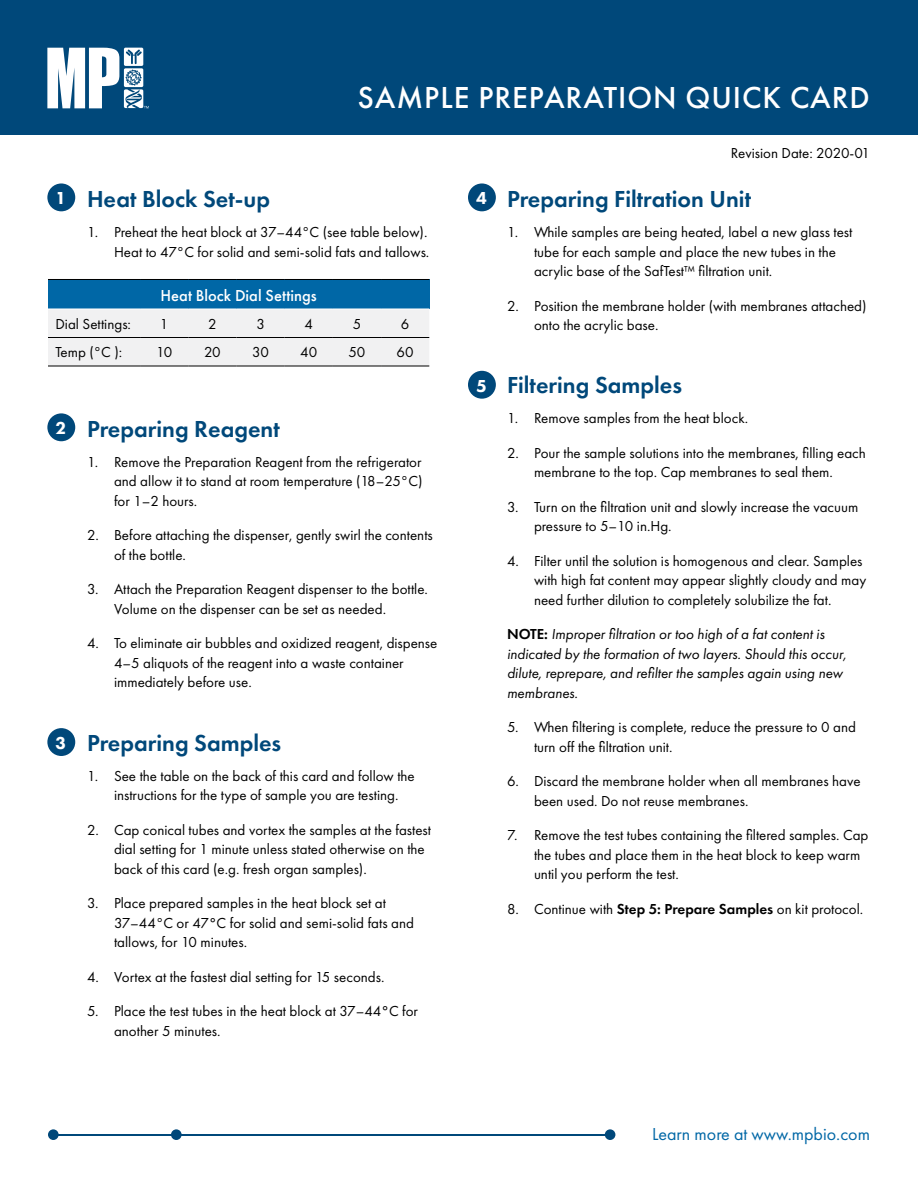
<style>
.page{position:relative;width:918px;height:1188px;background:#fff}
.page>*{position:absolute;margin:0;border:0;box-sizing:border-box;transform-origin:0 0}
.t1{font:500 31.5px "Futura PT";letter-spacing:.03em;color:#fff}
.t2{font:600 24px "Futura PT";color:#00487a}
.t3{font:18px "Futura PT";color:#0067a6}
.t4{font:800 18px "Futura PT";color:#fff}
.t5{font:500 16.5px "Futura PT";color:#fff}
.t6{font:15px/19.5px "Futura PT";color:#000}
.t7{font:italic 15px/19.5px "Futura PT";color:#000}
.s1{font-weight:500}
.s2{font-weight:600;font-style:normal}
.s3{font-weight:600}
</style>
<div class="page">
<div style="left:0;top:0;width:918px;height:135px;background:#00487a"></div>
<svg style="left:47px;top:48px;width:102px;height:60px"></svg>
<div style="left:48px;top:1129px;width:11px;height:11px;background:#00487a;border-radius:50%"></div>
<div style="left:605px;top:1129px;width:10px;height:11px;background:#00487a;border-radius:50%"></div>
<div style="left:171px;top:1129px;width:11px;height:11px;background:#00487a;border-radius:50%"></div>
<hr style="left:54px;top:1134px;width:555px;height:2px;background:#00487a">
<div style="left:47px;top:183px;width:28px;height:28px;background:#00487a;border-radius:50%"></div>
<div style="left:48px;top:279px;width:381px;height:30px;background:#0067a6"></div>
<div style="left:48px;top:310px;width:381px;height:56px;background:#f1f1f2"></div>
<hr style="left:48px;top:279px;width:92px;height:1px;background:#000">
<hr style="left:140px;top:279px;width:48px;height:1px;background:#000">
<hr style="left:188px;top:279px;width:49px;height:1px;background:#000">
<hr style="left:237px;top:279px;width:48px;height:1px;background:#000">
<hr style="left:285px;top:279px;width:48px;height:1px;background:#000">
<hr style="left:333px;top:279px;width:48px;height:1px;background:#000">
<hr style="left:381px;top:279px;width:48px;height:1px;background:#000">
<hr style="left:48px;top:337px;width:92px;height:1px;background:#000">
<hr style="left:140px;top:337px;width:48px;height:1px;background:#000">
<hr style="left:188px;top:337px;width:49px;height:1px;background:#000">
<hr style="left:237px;top:337px;width:48px;height:1px;background:#000">
<hr style="left:285px;top:337px;width:48px;height:1px;background:#000">
<hr style="left:333px;top:337px;width:48px;height:1px;background:#000">
<hr style="left:381px;top:337px;width:48px;height:1px;background:#000">
<hr style="left:48px;top:366px;width:92px;height:1px;background:#000">
<hr style="left:140px;top:366px;width:48px;height:1px;background:#000">
<hr style="left:188px;top:366px;width:49px;height:1px;background:#000">
<hr style="left:237px;top:366px;width:48px;height:1px;background:#000">
<hr style="left:285px;top:366px;width:48px;height:1px;background:#000">
<hr style="left:333px;top:366px;width:48px;height:1px;background:#000">
<hr style="left:381px;top:366px;width:48px;height:1px;background:#000">
<div style="left:47px;top:413px;width:28px;height:28px;background:#00487a;border-radius:50%"></div>
<div style="left:468px;top:183px;width:28px;height:28px;background:#00487a;border-radius:50%"></div>
<div style="left:468px;top:371px;width:28px;height:28px;background:#00487a;border-radius:50%"></div>
<div style="left:47px;top:728px;width:28px;height:28px;background:#00487a;border-radius:50%"></div>
<h1 class="t1" style="left:358px;top:79px;width:514px">SAMPLE PREPARATION QUICK CARD</h1>
<p class="t4" style="left:55px;top:187px;width:12px">1</p>
<h2 class="t2" style="left:87px;top:184px;width:185px">Heat Block Set-up</h2>
<p class="t6" style="left:87px;top:222px;width:344px;text-align:right">1. Preheat the heat block at 37–44°C (see table below).<br>Heat to 47°C for solid and semi-solid fats and tallows.</p>
<p class="t5" style="left:161px;top:285px;width:158px">Heat Block Dial Settings</p>
<p class="t6" style="left:56px;top:314px;width:77px">Dial Settings:</p>
<p class="t6" style="left:160px;top:314px;width:10px">1</p>
<p class="t6" style="left:208px;top:314px;width:10px">2</p>
<p class="t6" style="left:256px;top:314px;width:10px">3</p>
<p class="t6" style="left:305px;top:314px;width:10px">4</p>
<p class="t6" style="left:353px;top:314px;width:10px">5</p>
<p class="t6" style="left:401px;top:314px;width:10px">6</p>
<p class="t6" style="left:55px;top:343px;width:68px">Temp (°C ):</p>
<p class="t6" style="left:156px;top:343px;width:18px">10</p>
<p class="t6" style="left:204px;top:343px;width:18px">20</p>
<p class="t6" style="left:252px;top:343px;width:19px">30</p>
<p class="t6" style="left:300px;top:343px;width:19px">40</p>
<p class="t6" style="left:348px;top:343px;width:19px">50</p>
<p class="t6" style="left:397px;top:343px;width:19px">60</p>
<p class="t4" style="left:55px;top:417px;width:12px">2</p>
<p class="t4" style="left:55px;top:732px;width:12px">3</p>
<h2 class="t2" style="left:87px;top:414px;width:194px">Preparing Reagent</h2>
<p class="t6" style="left:114px;top:452px;width:310px;text-align:justify;text-indent:-27px">1. Remove the Preparation Reagent from the refrigerator and allow it to stand at room temperature (18–25°C) for 1–2 hours.</p>
<p class="t6" style="left:114px;top:525px;width:320px;text-indent:-27px">2. Before attaching the dispenser, gently swirl the contents of the bottle.</p>
<p class="t6" style="left:114px;top:579px;width:316px;text-indent:-27px">3. Attach the Preparation Reagent dispenser to the bottle.<br>Volume on the dispenser can be set as needed.</p>
<p class="t6" style="left:114px;top:633px;width:325px;text-indent:-27px">4. To eliminate air bubbles and oxidized reagent, dispense<br>4–5 aliquots of the reagent into a waste container immediately before use.</p>
<h2 class="t2" style="left:87px;top:728px;width:196px">Preparing Samples</h2>
<p class="t6" style="left:114px;top:766px;width:302px;text-indent:-27px">1. See the table on the back of this card and follow the instructions for the type of sample you are testing.</p>
<p class="t6" style="left:114px;top:820px;width:319px;text-indent:-27px">2. Cap conical tubes and vortex the samples at the fastest dial setting for 1 minute unless stated otherwise on the back of this card (e.g. fresh organ samples).</p>
<p class="t6" style="left:114px;top:893px;width:301px;text-indent:-27px">3. Place prepared samples in the heat block set at<br>37–44°C or 47<span class="s1">°</span>C for solid and semi-solid fats and tallows, for 10 minutes.</p>
<p class="t6" style="left:87px;top:967px;width:299px">4. Vortex at the fastest dial setting for 15 seconds.</p>
<p class="t6" style="left:114px;top:1001px;width:306px;text-indent:-27px">5. Place the test tubes in the heat block at 37–44<span class="s1">°</span>C for another 5 minutes.</p>
<p class="t4" style="left:476px;top:187px;width:12px">4</p>
<p class="t4" style="left:476px;top:374px;width:12px">5</p>
<p class="t6" style="left:731px;top:144px;width:141px">Revision Date: 2020-01</p>
<h2 class="t2" style="left:507px;top:184px;width:246px">Preparing Filtration Unit</h2>
<p class="t6" style="left:534px;top:222px;width:320px;text-indent:-27px">1. While samples are being heated, label a new glass test tube for each sample and place the new tubes in the acrylic base of the SafTest™ filtration unit.</p>
<p class="t6" style="left:534px;top:296px;width:334px;text-indent:-27px">2. Position the membrane holder (with membranes attached) onto the acrylic base.</p>
<h2 class="t2" style="left:507px;top:370px;width:177px">Filtering Samples</h2>
<p class="t6" style="left:507px;top:408px;width:243px">1. Remove samples from the heat block.</p>
<p class="t6" style="left:507px;top:443px;width:360px;text-align:center">2. Pour the sample solutions into the membranes, filling each membrane to the top. Cap membranes to seal them.</p>
<p class="t6" style="left:534px;top:497px;width:326px;text-indent:-27px">3. Turn on the filtration unit and slowly increase the vacuum pressure to 5–10 in.Hg.</p>
<p class="t6" style="left:534px;top:551px;width:334px;text-indent:-27px">4. Filter until the solution is homogenous and clear. Samples with high fat content may appear slightly cloudy and may need further dilution to completely solubilize the fat.</p>
<p class="t7" style="left:507px;top:624px;width:341px"><span class="s2">NOTE:</span> Improper filtration or too high of a fat content is indicated by the formation of two layers. Should this occur, dilute, reprepare, and refilter the samples again using new membranes.</p>
<p class="t6" style="left:534px;top:717px;width:323px;text-indent:-27px">5. When filtering is complete, reduce the pressure to 0 and turn off the filtration unit.</p>
<p class="t6" style="left:534px;top:771px;width:328px;text-indent:-27px">6. Discard the membrane holder when all membranes have been used. Do not reuse membranes.</p>
<p class="t6" style="left:534px;top:825px;width:336px;text-indent:-27px">7. Remove the test tubes containing the filtered samples. Cap the tubes and place them in the heat block to keep warm until you perform the test.</p>
<p class="t6" style="left:507px;top:899px;width:358px">8. Continue with <span class="s3">Step 5: Prepare Samples</span> on kit protocol.</p>
<p class="t3" style="left:652px;top:1123px;width:219px">Learn more at www.mpbio.com</p>
</div>
